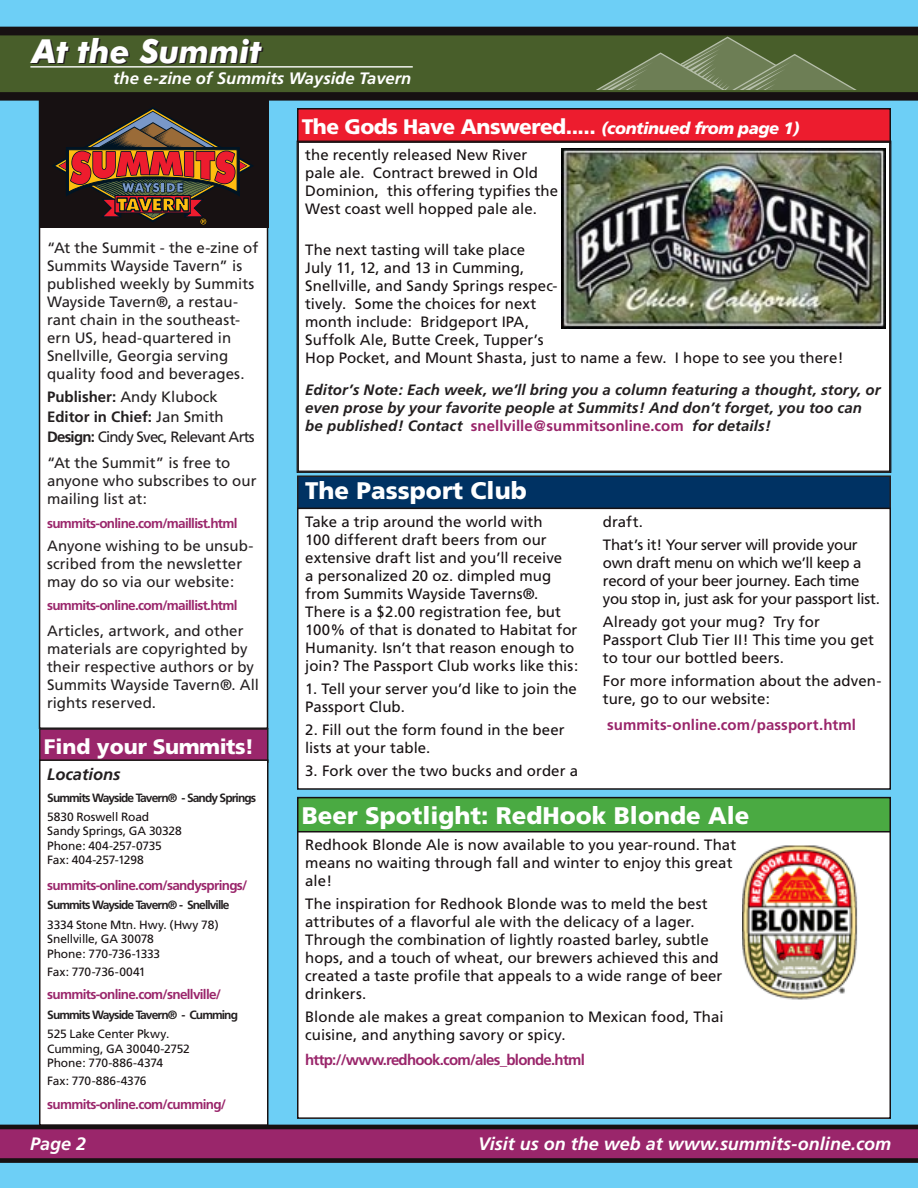
<style>
.page{position:relative;width:918px;height:1188px;background:#6dcff6}
.page>*{position:absolute;margin:0;border:0;box-sizing:border-box;transform-origin:0 0}
.t1{font:italic 700 33.15px "Futura BT";color:#fff}
.News_Box_Titles{font:900 24px "Frutiger";color:#fff}
.News_Box_Titles-2{font:900 21px "Frutiger";letter-spacing:-.025em;color:#fff}
.Headers_in_Big_Stories{font:900 21px "Frutiger";letter-spacing:-.01em;color:#fff}
.Footer_Type{font:italic 700 18px "Frutiger";color:#fff}
.t2{font:italic 700 16.5px "Frutiger";color:#fff}
.Passport_List{font:italic 700 16.5px "Frutiger";color:#231f20}
.Feature{font:15px/18px "Frutiger";letter-spacing:.005em;color:#171112}
.Body_copy{font:15px/18px "Frutiger";letter-spacing:.005em;color:#231f20}
.Feature-2{font:italic 700 15px/18px "Frutiger";letter-spacing:.005em;color:#231f20}
.Feature-3{font:15px/18px "Frutiger";letter-spacing:-.02em;color:#171112}
.urls{font:700 15px "Frutiger";letter-spacing:-.05em;color:#9a266b}
.Body_copy-2{font:700 15px "Frutiger";letter-spacing:.005em;color:#9a266b}
.Name_List_-_Masthead{font:15px "Frutiger";letter-spacing:-.05em;color:#231f20}
.Name_List_-_Masthead-2{font:700 15px "Frutiger";color:#231f20}
.Name_List_-_Masthead-3{font:15px "Frutiger";color:#231f20}
.urls-2{font:700 13.5px "Frutiger";letter-spacing:-.05em;color:#9a266b}
.Feature-4{font:12px/14.4px "Frutiger";letter-spacing:-.01em;color:#171112}
.t3{font:700 12px "Frutiger";letter-spacing:-.075em;color:#231f20}
.s1{font-weight:700}
.s2{font-weight:400}
.s3{font-style:italic;font-size:16.5px}
.s4{font-style:normal;color:#9a266b}
</style>
<div class="page">
<svg style="left:0;top:1125px;width:918px;height:38px;background:#7b2156"></svg>
<div style="left:40px;top:100px;width:228px;height:628px;background:#fff"></div>
<div style="left:39px;top:99px;width:229px;height:630px;border:2px solid #171112"></div>
<div style="left:40px;top:729px;width:228px;height:33px;background:#9a266b"></div>
<div style="left:39px;top:728px;width:229px;height:35px;border:2px solid #231f20"></div>
<div style="left:40px;top:760px;width:228px;height:365px;background:#fff"></div>
<div style="left:39px;top:759px;width:229px;height:367px;border:2px solid #171112"></div>
<div style="left:0;top:27px;width:918px;height:74px;background:#171112"></div>
<svg style="left:0;top:34px;width:918px;height:60px;background:#435728"></svg>
<div style="left:39px;top:100px;width:229px;height:128px;background:#171112"></div>
<svg style="left:52px;top:107px;width:202px;height:117px"></svg>
<hr style="left:30px;top:66px;width:383px;height:2px;background:#fff">
<svg style="left:567px;top:36px;width:324px;height:54px;background:#5b6e40"></svg>
<div style="left:298px;top:476px;width:592px;height:33px;background:#003263"></div>
<div style="left:297px;top:475px;width:594px;height:35px;border:2px solid #231f20"></div>
<div style="left:298px;top:508px;width:592px;height:281px;background:#fff"></div>
<div style="left:297px;top:508px;width:594px;height:282px;border:2px solid #171112"></div>
<div style="left:298px;top:109px;width:592px;height:34px;background:#ed1c2e"></div>
<div style="left:297px;top:108px;width:594px;height:36px;border:2px solid #171112"></div>
<svg style="left:297px;top:141px;width:594px;height:332px"></svg>
<div style="left:298px;top:831px;width:592px;height:287px;background:#fff"></div>
<div style="left:297px;top:830px;width:594px;height:289px;border:2px solid #171112"></div>
<div style="left:298px;top:798px;width:592px;height:34px;background:#4aaa42"></div>
<div style="left:297px;top:797px;width:594px;height:35px;border:2px solid #171112"></div>
<img style="left:742px;top:845px;width:116px;height:155px">
<img style="left:561px;top:148px;width:324px;height:180px">
<p class="t1" style="left:32px;top:31px;width:231px">At the Summit</p>
<p class="t2" style="left:113px;top:68px;width:300px">the e-zine of Summits Wayside Tavern</p>
<p class="Body_copy" style="left:47px;top:239px;width:213px">“At the Summit - the e-zine of<br>Summits Wayside Tavern” is published weekly by Summits<br>Wayside Tavern®, a restau&shy;rant chain in the southeast&shy;ern US, head-quartered in<br>Snellville, Georgia serving quality food and beverages.</p>
<p class="Name_List_-_Masthead-3" style="left:47px;top:388px;width:172px"><span class="s1">Publisher:</span> Andy Klubock</p>
<p class="Name_List_-_Masthead-2" style="left:47px;top:408px;width:178px">Editor in Chief: <span class="s2">Jan Smith</span></p>
<p class="Name_List_-_Masthead" style="left:47px;top:428px;width:209px"><span class="s1">Design:</span> Cindy Svec, Relevant Arts</p>
<p class="Body_copy" style="left:47px;top:454px;width:211px">“At the Summit” is free to anyone who subscribes to our mailing list at:</p>
<p class="urls-2" style="left:47px;top:515px;width:192px">summits-online.com/maillist.html</p>
<p class="Body_copy" style="left:47px;top:537px;width:208px">Anyone wishing to be unsub&shy;scribed from the newsletter may do so via our website:</p>
<p class="urls-2" style="left:47px;top:598px;width:192px">summits-online.com/maillist.html</p>
<p class="Body_copy" style="left:47px;top:622px;width:214px">Articles, artwork, and other materials are copyrighted by their respective authors or by<br>Summits Wayside Tavern®. All rights reserved.</p>
<p class="Headers_in_Big_Stories" style="left:44px;top:734px;width:212px">Find your Summits!</p>
<p class="Passport_List" style="left:47px;top:765px;width:75px">Locations</p>
<p class="t3" style="left:47px;top:790px;width:211px">Summits Wayside Tavern® - Sandy Springs</p>
<p class="Feature-4" style="left:47px;top:810px;width:136px">5830 Roswell Road<br>Sandy Springs, GA 30328<br>Phone: 404-257-0735<br>Fax: 404-257-1298</p>
<p class="urls-2" style="left:47px;top:877px;width:202px">summits-online.com/sandysprings/</p>
<p class="t3" style="left:47px;top:898px;width:184px">Summits Wayside Tavern® - Snellville</p>
<p class="Feature-4" style="left:47px;top:917px;width:173px">3334 Stone Mtn. Hwy. (Hwy 78)<br>Snellville, GA 30078<br>Phone: 770-736-1333</p>
<p class="Feature-4" style="left:47px;top:964px;width:100px">Fax: 770-736-0041</p>
<p class="urls-2" style="left:47px;top:987px;width:175px">summits-online.com/snellville/</p>
<p class="t3" style="left:47px;top:1008px;width:192px">Summits Wayside Tavern® - Cumming</p>
<p class="Feature-4" style="left:47px;top:1027px;width:144px">525 Lake Center Pkwy.<br>Cumming, GA 30040-2752<br>Phone: 770-886-4374</p>
<p class="Feature-4" style="left:47px;top:1074px;width:101px">Fax: 770-886-4376</p>
<p class="urls-2" style="left:47px;top:1096px;width:180px">summits-online.com/cumming/</p>
<p class="News_Box_Titles-2" style="left:302px;top:114px;width:499px">The Gods Have Answered..... <span class="s3">(continued from page 1)</span></p>
<p class="Feature" style="left:305px;top:146px;width:254px">the recently released New River pale ale. Contract brewed in Old Dominion, this offering typifies the West coast well hopped pale ale.</p>
<p class="Feature" style="left:305px;top:241px;width:540px">The next tasting will take place<br>July 11, 12, and 13 in Cumming,<br>Snellville, and Sandy Springs respec-<br>tively. Some the choices for next<br>month include: Bridgeport IPA,<br>Suffolk Ale, Butte Creek, Tupper’s<br>Hop Pocket, and Mount Shasta, just to name a few. I hope to see you there!</p>
<p class="Feature-2" style="left:305px;top:381px;width:577px">Editor’s Note: Each week, we’ll bring you a column featuring a thought, story, or even prose by your favorite people at Summits! And don’t forget, you too can be published! Contact <span class="s4">snellville@summitsonline.com</span> for details!</p>
<p class="News_Box_Titles" style="left:305px;top:476px;width:223px">The Passport Club</p>
<p class="Feature" style="left:305px;top:513px;width:274px">Take a trip around the world with<br>100 different draft beers from our extensive draft list and you’ll receive<br>a personalized 20 oz. dimpled mug from Summits Wayside Taverns®.<br>There is a $2.00 registration fee, but 100% of that is donated to Habitat for Humanity. Isn’t that reason enough to join? The Passport Club works like this:</p>
<p class="Feature" style="left:305px;top:680px;width:273px">1. Tell your server you’d like to join the<br>Passport Club.</p>
<p class="Feature" style="left:305px;top:721px;width:261px">2. Fill out the form found in the beer lists at your table.</p>
<p class="Feature" style="left:305px;top:762px;width:274px">3. Fork over the two bucks and order a</p>
<p class="Feature" style="left:603px;top:513px;width:41px">draft.</p>
<p class="Feature-3" style="left:603px;top:536px;width:279px">That’s it! Your server will provide your own draft menu on which we’ll keep a record of your beer journey. Each time you stop in, just ask for your passport list.</p>
<p class="Feature" style="left:603px;top:613px;width:273px">Already got your mug? Try for<br>Passport Club Tier II! This time you get to tour our bottled beers.</p>
<p class="Feature" style="left:603px;top:672px;width:280px">For more information about the adven&shy;ture, go to our website:</p>
<p class="Body_copy-2" style="left:607px;top:716px;width:250px">summits-online.com/passport.html</p>
<p class="News_Box_Titles" style="left:302px;top:801px;width:449px">Beer Spotlight: RedHook Blonde Ale</p>
<p class="Feature" style="left:305px;top:836px;width:432px">Redhook Blonde Ale is now available to you year-round. That means no waiting through fall and winter to enjoy this great ale!</p>
<p class="Feature" style="left:305px;top:895px;width:419px">The inspiration for Redhook Blonde was to meld the best attributes of a flavorful ale with the delicacy of a lager.<br>Through the combination of lightly roasted barley, subtle hops, and a touch of wheat, our brewers achieved this and created a taste profile that appeals to a wide range of beer drinkers.</p>
<p class="Feature" style="left:305px;top:1007px;width:420px">Blonde ale makes a great companion to Mexican food, Thai cuisine, and anything savory or spicy.</p>
<p class="urls" style="left:305px;top:1051px;width:281px">http://www.redhook.com/ales_blonde.html</p>
<p class="Footer_Type" style="left:30px;top:1133px;width:58px">Page 2</p>
<p class="Footer_Type" style="left:478px;top:1134px;width:414px">Visit us on the web at www.summits-online.com</p>
</div>
